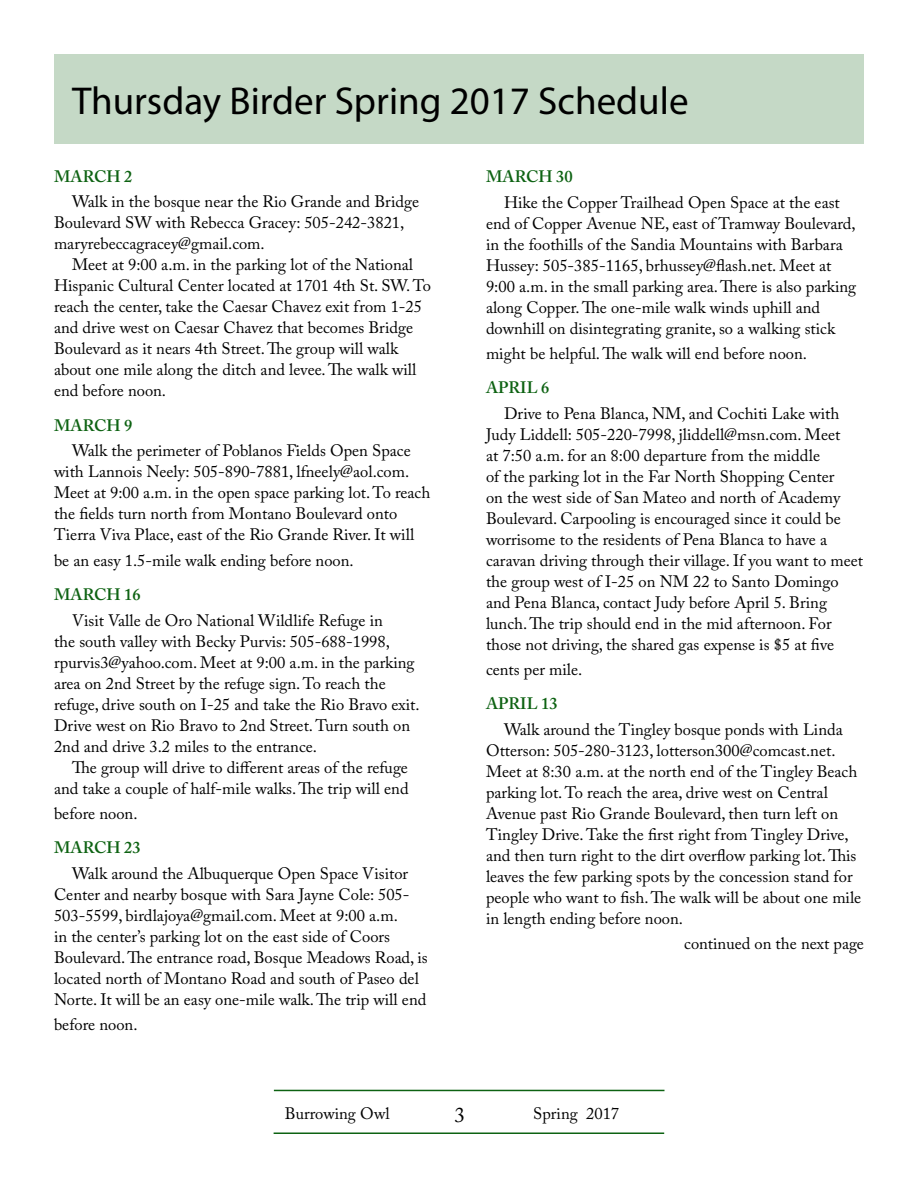
<style>
.page{position:relative;width:918px;height:1188px;background:#fff}
.page>*{position:absolute;margin:0;border:0;box-sizing:border-box;transform-origin:0 0}
.t1{font:39px "Myriad Pro";color:#000}
.t2{font:21px "Adobe Caslon Pro";color:#000}
.t3{font:16.5px/21px "Adobe Caslon Pro";color:#000}
.t4{font:600 16.5px "Adobe Caslon Pro";color:#0d6212}
</style>
<div class="page">
<hr style="left:274px;top:1132px;width:390px;height:2px;background:#0d6212">
<hr style="left:274px;top:1090px;width:390px;height:1px;background:#0d6212">
<div style="left:54px;top:54px;width:809px;height:90px;background:#c5d9c6"></div>
<h1 class="t1" style="left:72px;top:76px;width:618px">Thursday Birder Spring 2017 Schedule</h1>
<p class="t4" style="left:54px;top:167px;width:80px">MARCH 2</p>
<p class="t3" style="left:54px;top:191px;width:367px;text-indent:18px">Walk in the bosque near the Rio Grande and Bridge<br>Boulevard SW with Rebecca Gracey: 505-242-3821, maryrebeccagracey@gmail.com.</p>
<p class="t3" style="left:54px;top:254px;width:379px;text-indent:18px">Meet at 9:00 a.m. in the parking lot of the National Hispanic Cultural Center located at 1701 4th St. SW. To reach the center, take the Caesar Chavez exit from 1-25 and drive west on Caesar Chavez that becomes Bridge Boulevard as it nears 4th Street. The group will walk about one mile along the ditch and levee. The walk will end before noon.</p>
<p class="t4" style="left:54px;top:416px;width:80px">MARCH 9</p>
<p class="t3" style="left:54px;top:440px;width:378px;text-indent:18px">Walk the perimeter of Poblanos Fields Open Space with Lannois Neely: 505-890-7881, lfneely@aol.com.<br>Meet at 9:00 a.m. in the open space parking lot. To reach the fields turn north from Montano Boulevard onto Tierra Viva Place, east of the Rio Grande River. It will</p>
<p class="t3" style="left:54px;top:549px;width:301px">be an easy 1.5-mile walk ending before noon.</p>
<p class="t4" style="left:54px;top:585px;width:88px">MARCH 16</p>
<p class="t3" style="left:54px;top:609px;width:367px;text-indent:18px">Visit Valle de Oro National Wildlife Refuge in<br>the south valley with Becky Purvis: 505-688-1998, rpurvis3@yahoo.com. Meet at 9:00 a.m. in the parking area on 2nd Street by the refuge sign. To reach the refuge, drive south on I-25 and take the Rio Bravo exit.<br>Drive west on Rio Bravo to 2nd Street. Turn south on 2nd and drive 3.2 miles to the entrance.</p>
<p class="t3" style="left:54px;top:757px;width:356px;text-align:right">The group will drive to different areas of the refuge and take a couple of half-mile walks. The trip will end</p>
<p class="t3" style="left:54px;top:803px;width:85px">before noon.</p>
<p class="t4" style="left:54px;top:838px;width:88px">MARCH 23</p>
<p class="t3" style="left:54px;top:863px;width:375px;text-indent:18px">Walk around the Albuquerque Open Space Visitor Center and nearby bosque with Sara Jayne Cole: 505- 503-5599, birdlajoya@gmail.com. Meet at 9:00 a.m.<br>in the center’s parking lot on the east side of Coors Boulevard. The entrance road, Bosque Meadows Road, is located north of Montano Road and south of Paseo del Norte. It will be an easy one-mile walk. The trip will end</p>
<p class="t3" style="left:54px;top:1014px;width:85px">before noon.</p>
<p class="t4" style="left:486px;top:167px;width:88px">MARCH 30</p>
<p class="t3" style="left:486px;top:191px;width:372px;text-indent:18px">Hike the Copper Trailhead Open Space at the east end of Copper Avenue NE, east of Tramway Boulevard, in the foothills of the Sandia Mountains with Barbara Hussey: 505-385-1165, brhussey@flash.net. Meet at 9:00 a.m. in the small parking area. There is also parking along Copper. The one-mile walk winds uphill and downhill on disintegrating granite, so a walking stick</p>
<p class="t3" style="left:486px;top:343px;width:323px">might be helpful. The walk will end before noon.</p>
<p class="t4" style="left:486px;top:378px;width:65px">APRIL 6</p>
<p class="t3" style="left:486px;top:403px;width:379px;text-indent:18px">Drive to Pena Blanca, NM, and Cochiti Lake with Judy Liddell: 505-220-7998, jliddell@msn.com. Meet<br>at 7:50 a.m. for an 8:00 departure from the middle<br>of the parking lot in the Far North Shopping Center<br>on the west side of San Mateo and north of Academy Boulevard. Carpooling is encouraged since it could be worrisome to the residents of Pena Blanca to have a caravan driving through their village. If you want to meet the group west of I-25 on NM 22 to Santo Domingo and Pena Blanca, contact Judy before April 5. Bring lunch. The trip should end in the mid afternoon. For those not driving, the shared gas expense is $5 at five</p>
<p class="t3" style="left:486px;top:659px;width:98px">cents per mile.</p>
<p class="t4" style="left:486px;top:694px;width:73px">APRIL 13</p>
<p class="t3" style="left:486px;top:719px;width:377px;text-indent:18px">Walk around the Tingley bosque ponds with Linda Otterson: 505-280-3123, lotterson300@comcast.net.<br>Meet at 8:30 a.m. at the north end of the Tingley Beach parking lot. To reach the area, drive west on Central Avenue past Rio Grande Boulevard, then turn left on Tingley Drive. Take the first right from Tingley Drive, and then turn right to the dirt overflow parking lot. This leaves the few parking spots by the concession stand for people who want to fish. The walk will be about one mile in length ending before noon.</p>
<p class="t3" style="left:684px;top:933px;width:181px">continued on the next page</p>
<p class="t3" style="left:285px;top:1103px;width:106px">Burrowing Owl</p>
<p class="t2" style="left:455px;top:1102px;width:12px">3</p>
<p class="t3" style="left:533px;top:1103px;width:88px">Spring 2017</p>
</div>
